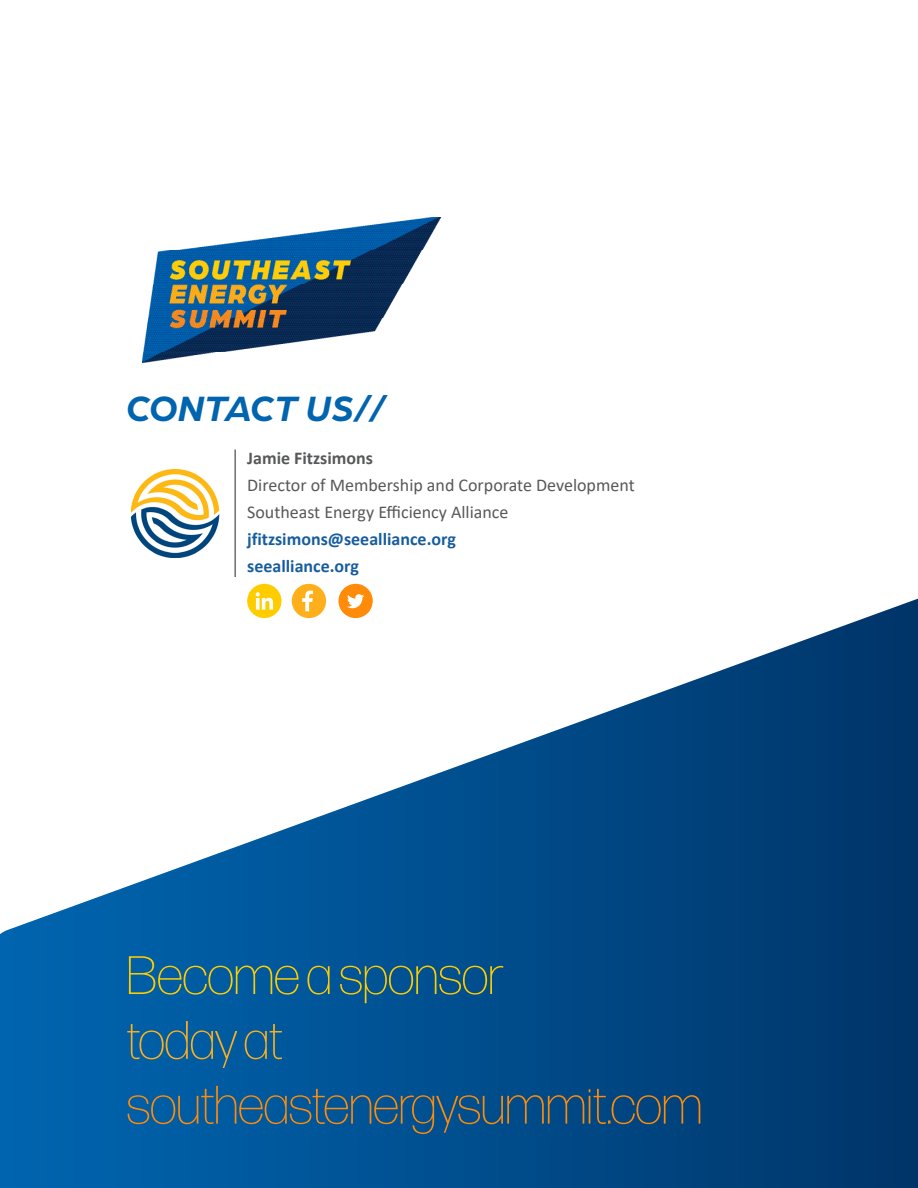
<style>
.page{position:relative;width:918px;height:1188px;background:#fff}
.page>*{position:absolute;margin:0;border:0;box-sizing:border-box;transform-origin:0 0}
.Title_Page{font:200 54px "Forma DJR Display";color:#ff8b09}
.Title_Page-2{font:200 54px "Forma DJR Display";color:#fc0}
.Title_Page-3{font:200 54px "Forma DJR Display";color:#ffaf1b}
.Title_Page-4{font:italic 700 37.5px "Arboria";color:#0064ae}
.Text_Area__b{font:18px "Calibri";color:#57585a}
.Text_Area__b-2{font:700 18px "Calibri";color:#175d9e}
.Text_Area__b-3{font:700 18px "Calibri";color:#57585a}
</style>
<div class="page">
<svg style="left:0;top:599px;width:918px;height:589px"></svg>
<img style="left:131px;top:470px;width:88px;height:87px">
<hr style="left:234px;top:449px;width:2px;height:128px;background:#6c6d70">
<img style="left:143px;top:217px;width:298px;height:145px">
<div style="left:292px;top:584px;width:34px;height:34px;background:#ffaf1b;border-radius:50%"></div>
<svg style="left:302px;top:591px;width:11px;height:20px"></svg>
<div style="left:338px;top:584px;width:35px;height:34px;background:#ff8b09;border-radius:50%"></div>
<svg style="left:347px;top:594px;width:17px;height:14px"></svg>
<div style="left:247px;top:584px;width:35px;height:34px;background:#fc0;border-radius:50%"></div>
<svg style="left:256px;top:592px;width:17px;height:18px"></svg>
<p class="Title_Page-4" style="left:127px;top:382px;width:261px">CONTACT US//</p>
<p class="Text_Area__b-3" style="left:247px;top:445px;width:127px">Jamie Fitzsimons</p>
<p class="Text_Area__b" style="left:247px;top:472px;width:389px">Director of Membership and Corporate Development</p>
<p class="Text_Area__b" style="left:247px;top:499px;width:263px">Southeast Energy Efficiency Alliance</p>
<p class="Text_Area__b-2" style="left:247px;top:526px;width:210px">jfitzsimons@seealliance.org</p>
<p class="Text_Area__b-2" style="left:247px;top:553px;width:113px">seealliance.org</p>
<p class="Title_Page-2" style="left:127px;top:944px;width:378px">Become a sponsor</p>
<p class="Title_Page-3" style="left:127px;top:1009px;width:157px">today at</p>
<p class="Title_Page" style="left:127px;top:1074px;width:577px">southeastenergysummit.com</p>
</div>
